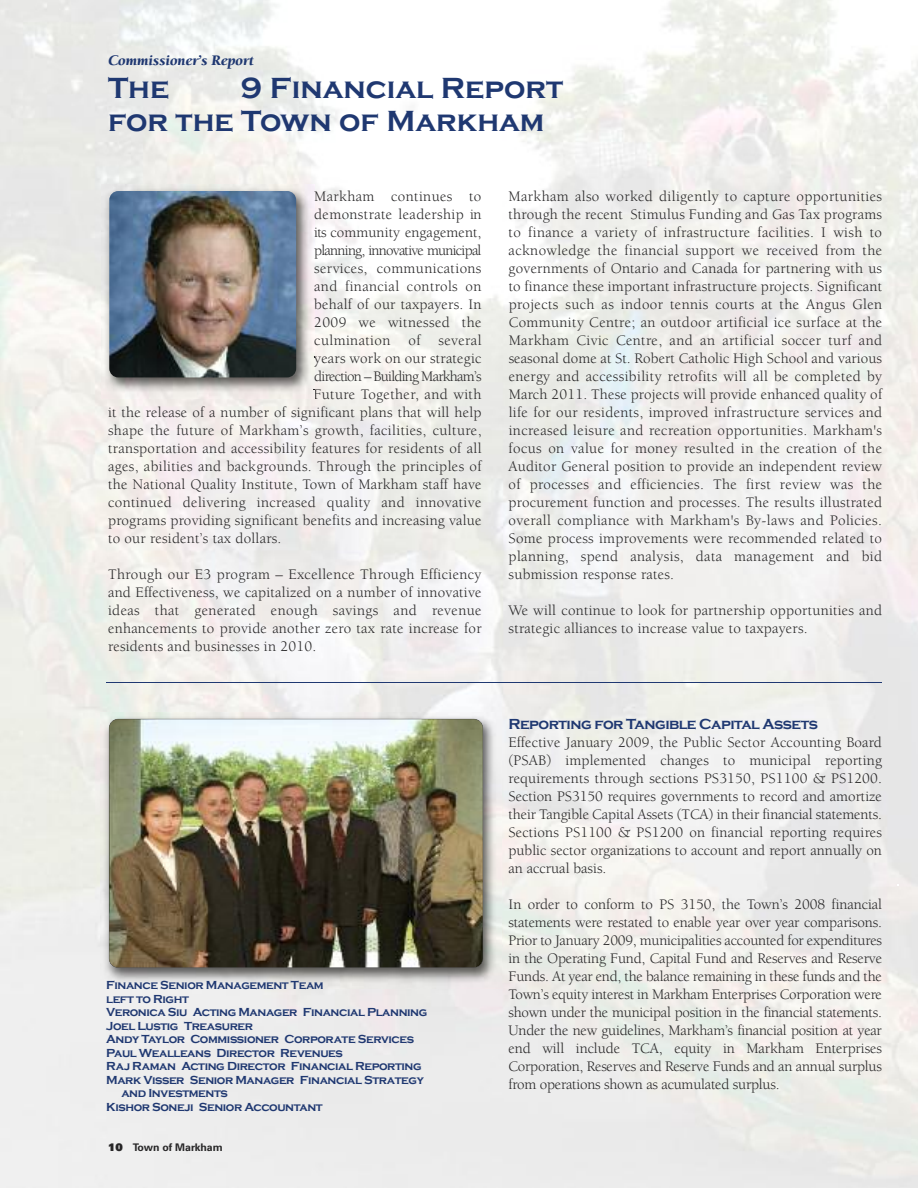
<style>
.page{position:relative;width:918px;height:1188px;background:#fff}
.page>*{position:absolute;margin:0;border:0;box-sizing:border-box;transform-origin:0 0}
.t1{font:700 30px/33px "Copperplate Gothic";color:#1f3871}
.t2{font:15px/18px "Berkeley";letter-spacing:.015em;color:#272627;text-align:justify}
.t3{font:700 15px "Copperplate Gothic";letter-spacing:-.035em;color:#1f3871}
.t4{font:15px "Berkeley";letter-spacing:-.05em;color:#272627}
.t5{font:italic 900 15px "Berkeley";color:#1f3871}
.t6{font:700 12px "Copperplate Gothic";letter-spacing:-.035em;color:#1f3871}
.t7{font:700 10.5px "Univers";color:#272627}
.s1{font-weight:900}
</style>
<div class="page">
<hr style="left:106px;top:682px;width:776px;height:1px;background:#1f3871">
<img style="left:101px;top:185px;width:214px;height:214px">
<img style="left:109px;top:191px;width:187px;height:186px">
<img style="left:101px;top:713px;width:400px;height:276px">
<img style="left:109px;top:719px;width:374px;height:249px">
<p class="t5" style="left:108px;top:54px;width:148px">Commissioner’s Report</p>
<h1 class="t1" style="left:108px;top:71px;width:63px">The</h1>
<h1 class="t1" style="left:108px;top:71px;width:457px;text-indent:133px">9 Financial Report for the Town of Markham</h1>
<p class="t2" style="left:314px;top:189px;width:62px">Markham</p>
<p class="t2" style="left:314px;top:189px;width:169px;text-indent:77px">continues to demonstrate leadership in its community engagement, planning, innovative municipal services, communications and financial controls on behalf of our taxpayers. In 2009 we witnessed the culmination of several</p>
<p class="t4" style="left:314px;top:370px;width:169px">direction – Building Markham’s</p>
<p class="t2" style="left:108px;top:405px;width:375px">it the release of a number of significant plans that will help shape the future of Markham’s growth, facilities, culture, transportation and accessibility features for residents of all ages, abilities and backgrounds. Through the principles of the National Quality Institute, Town of Markham staff have continued delivering increased quality and innovative programs providing significant benefits and increasing value to our resident’s tax dollars.</p>
<p class="t2" style="left:108px;top:567px;width:375px">Through our E3 program – Excellence Through Efficiency and Effectiveness, we capitalized on a number of innovative ideas that generated enough savings and revenue enhancements to provide another zero tax rate increase for residents and businesses in 2010.</p>
<p class="t2" style="left:314px;top:351px;width:169px">years work on our strategic</p>
<p class="t2" style="left:313px;top:387px;width:170px">Future Together, and with</p>
<p class="t2" style="left:509px;top:189px;width:375px">Markham also worked diligently to capture opportunities through the recent Stimulus Funding and Gas Tax programs to finance a variety of infrastructure facilities. I wish to acknowledge the financial support we received from the governments of Ontario and Canada for partnering with us to finance these important infrastructure projects. Significant projects such as indoor tennis courts at the Angus Glen Community Centre; an outdoor artificial ice surface at the Markham Civic Centre, and an artificial soccer turf and seasonal dome at St. Robert Catholic High School and various energy and accessibility retrofits will all be completed by March 2011. These projects will provide enhanced quality of life for our residents, improved infrastructure services and increased leisure and recreation opportunities. Markham's focus on value for money resulted in the creation of the Auditor General position to provide an independent review of processes and efficiencies. The first review was the procurement function and processes. The results illustrated overall compliance with Markham's By-laws and Policies.<br>Some process improvements were recommended related to planning, spend analysis, data management and bid submission response rates.</p>
<p class="t2" style="left:509px;top:603px;width:375px">We will continue to look for partnership opportunities and strategic alliances to increase value to taxpayers.</p>
<p class="t6" style="left:106px;top:979px;width:219px">Finance Senior Management Team</p>
<p class="t6" style="left:106px;top:992px;width:84px">left to Right</p>
<p class="t6" style="left:106px;top:1006px;width:323px">Veronica Siu Acting Manager Financial Planning</p>
<p class="t6" style="left:106px;top:1019px;width:148px">Joel Lustig Treasurer</p>
<p class="t6" style="left:106px;top:1033px;width:309px">Andy Taylor Commissioner Corporate Services</p>
<p class="t6" style="left:106px;top:1046px;width:238px">Paul Wealleans Director Revenues</p>
<p class="t6" style="left:106px;top:1060px;width:317px">Raj Raman Acting Director Financial Reporting</p>
<p class="t6" style="left:106px;top:1073px;width:319px">Mark Visser Senior Manager Financial Strategy</p>
<p class="t6" style="left:121px;top:1087px;width:108px">and Investments</p>
<p class="t6" style="left:106px;top:1100px;width:218px">Kishor Soneji Senior Accountant</p>
<p class="t7" style="left:108px;top:1143px;width:116px"><span class="s1">10</span> Town of Markham</p>
<p class="t3" style="left:509px;top:715px;width:311px">Reporting for Tangible Capital Assets</p>
<p class="t2" style="left:508px;top:734px;width:375px">Effective January 2009, the Public Sector Accounting Board (PSAB) implemented changes to municipal reporting requirements through sections PS3150, PS1100 &amp; PS1200.<br>Section PS3150 requires governments to record and amortize their Tangible Capital Assets (TCA) in their financial statements.<br>Sections PS1100 &amp; PS1200 on financial reporting requires public sector organizations to account and report annually on an accrual basis.</p>
<p class="t2" style="left:508px;top:896px;width:375px">In order to conform to PS 3150, the Town’s 2008 financial statements were restated to enable year over year comparisons.<br>Prior to January 2009, municipalities accounted for expenditures in the Operating Fund, Capital Fund and Reserves and Reserve Funds. At year end, the balance remaining in these funds and the Town’s equity interest in Markham Enterprises Corporation were shown under the municipal position in the financial statements.<br>Under the new guidelines, Markham’s financial position at year end will include TCA, equity in Markham Enterprises Corporation, Reserves and Reserve Funds and an annual surplus from operations shown as acumulated surplus.</p>
</div>
